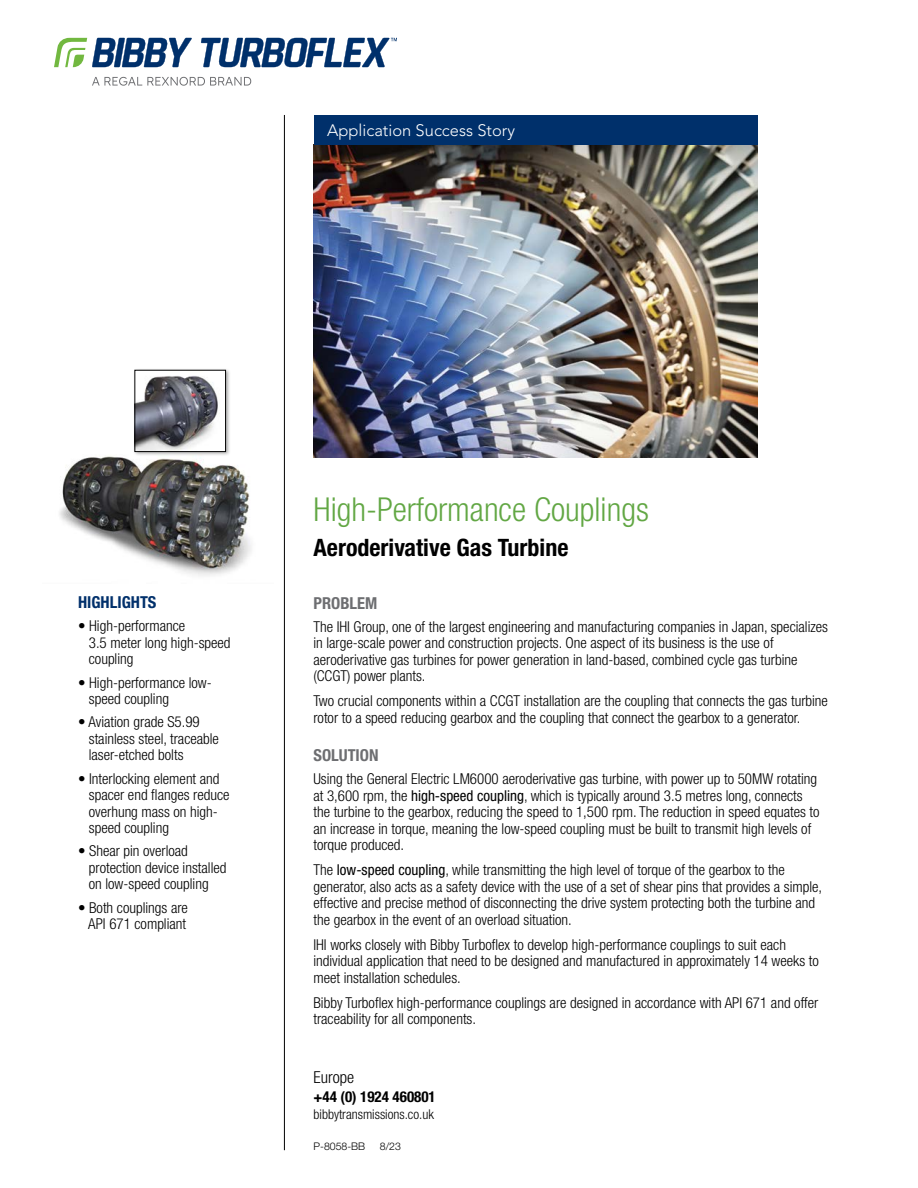
<style>
.page{position:relative;width:918px;height:1188px;background:#fff}
.page>*{position:absolute;margin:0;border:0;box-sizing:border-box;transform-origin:0 0}
.t1{font:300 condensed 33px "Helvetica Neue LT Std";color:#62a744}
.Sub-Head{font:700 condensed 24px "Helvetica Neue LT Std";color:#000}
.t2{font:300 16.5px "Avenir LT Std";color:#fff}
.Body_Header{font:700 condensed 16.5px "Helvetica Neue LT Std";color:#6d6e71}
.Highlights_Header{font:700 condensed 16.5px "Helvetica Neue LT Std";color:#00306b}
.t3{font:300 condensed 16.5px "Helvetica Neue LT Std";color:#000}
.Solution_Copy{font:300 condensed 15px/16.5px "Helvetica Neue LT Std";color:#000}
.Bullet_Copy{font:300 condensed 15px/16.5px "Helvetica Neue LT Std";color:#000}
.t4{font:700 condensed 15px "Helvetica Neue LT Std";color:#000}
.t5{font:300 condensed 13.5px "Helvetica Neue LT Std";color:#000}
.t6{font:300 10.5px "Helvetica Neue LT Std";color:#000}
.s1{font-weight:400}
</style>
<div class="page">
<img style="left:59px;top:456px;width:192px;height:120px">
<div style="left:133px;top:368px;width:98px;height:89px;background:#000;opacity:.35"></div>
<img style="left:137px;top:372px;width:87px;height:78px">
<div style="left:135px;top:370px;width:91px;height:82px;border:1px solid #000"></div>
<img style="left:314px;top:144px;width:443px;height:313px">
<div style="left:314px;top:115px;width:443px;height:29px;background:#00306b"></div>
<hr style="left:284px;top:115px;width:1px;height:1035px;background:#000">
<svg style="left:92px;top:77px;width:159px;height:9px"></svg>
<svg style="left:54px;top:38px;width:138px;height:29px"></svg>
<svg style="left:201px;top:38px;width:196px;height:29px"></svg>
<p class="t2" style="left:327px;top:121px;width:189px">Application Success Story</p>
<p class="Highlights_Header" style="left:78px;top:592px;width:80px">HIGHLIGHTS</p>
<p class="Bullet_Copy" style="left:89px;top:618px;width:143px;text-indent:-11px">• High-performance<br>3.5 meter long high-speed coupling</p>
<p class="Bullet_Copy" style="left:89px;top:674px;width:125px;text-indent:-11px">• High-performance low&shy;speed coupling</p>
<p class="Bullet_Copy" style="left:89px;top:714px;width:132px;text-indent:-11px">• Aviation grade S5.99 stainless steel, traceable laser-etched bolts</p>
<p class="Bullet_Copy" style="left:89px;top:770px;width:142px;text-indent:-11px">• Interlocking element and spacer end flanges reduce overhung mass on high&shy;speed coupling</p>
<p class="Bullet_Copy" style="left:89px;top:843px;width:139px;text-indent:-11px">• Shear pin overload protection device installed on low-speed coupling</p>
<p class="Bullet_Copy" style="left:78px;top:899px;width:111px;text-align:center">• Both couplings are<br>API 671 compliant</p>
<p class="t1" style="left:314px;top:490px;width:337px">High-Performance Couplings</p>
<p class="Sub-Head" style="left:314px;top:533px;width:256px">Aeroderivative Gas Turbine</p>
<p class="Body_Header" style="left:313px;top:593px;width:65px">PROBLEM</p>
<p class="Solution_Copy" style="left:313px;top:618px;width:516px">The IHI Group, one of the largest engineering and manufacturing companies in Japan, specializes in large-scale power and construction projects. One aspect of its business is the use of aeroderivative gas turbines for power generation in land-based, combined cycle gas turbine (CCGT) power plants.</p>
<p class="Solution_Copy" style="left:313px;top:693px;width:516px">Two crucial components within a CCGT installation are the coupling that connects the gas turbine rotor to a speed reducing gearbox and the coupling that connect the gearbox to a generator.</p>
<p class="Body_Header" style="left:313px;top:745px;width:67px">SOLUTION</p>
<p class="Solution_Copy" style="left:313px;top:770px;width:508px">Using the General Electric LM6000 aeroderivative gas turbine, with power up to 50MW rotating at 3,600 rpm, the <span class="s1">high-speed coupling</span>, which is typically around 3.5 metres long, connects the turbine to the gearbox, reducing the speed to 1,500 rpm. The reduction in speed equates to an increase in torque, meaning the low-speed coupling must be built to transmit high levels of torque produced.</p>
<p class="Solution_Copy" style="left:313px;top:862px;width:510px">The <span class="s1">low-speed coupling</span>, while transmitting the high level of torque of the gearbox to the generator, also acts as a safety device with the use of a set of shear pins that provides a simple, effective and precise method of disconnecting the drive system protecting both the turbine and the gearbox in the event of an overload situation.</p>
<p class="Solution_Copy" style="left:313px;top:936px;width:507px">IHI works closely with Bibby Turboflex to develop high-performance couplings to suit each individual application that need to be designed and manufactured in approximately 14 weeks to meet installation schedules.</p>
<p class="Solution_Copy" style="left:313px;top:994px;width:507px">Bibby Turboflex high-performance couplings are designed in accordance with API 671 and offer traceability for all components.</p>
<p class="t3" style="left:314px;top:1067px;width:42px">Europe</p>
<p class="t4" style="left:314px;top:1088px;width:124px">+44 (0) 1924 460801</p>
<p class="t5" style="left:314px;top:1106px;width:122px">bibbytransmissions.co.uk</p>
<p class="t6" style="left:314px;top:1140px;width:53px">P-8058-BB</p>
<p class="t6" style="left:380px;top:1140px;width:23px">8/23</p>
</div>
